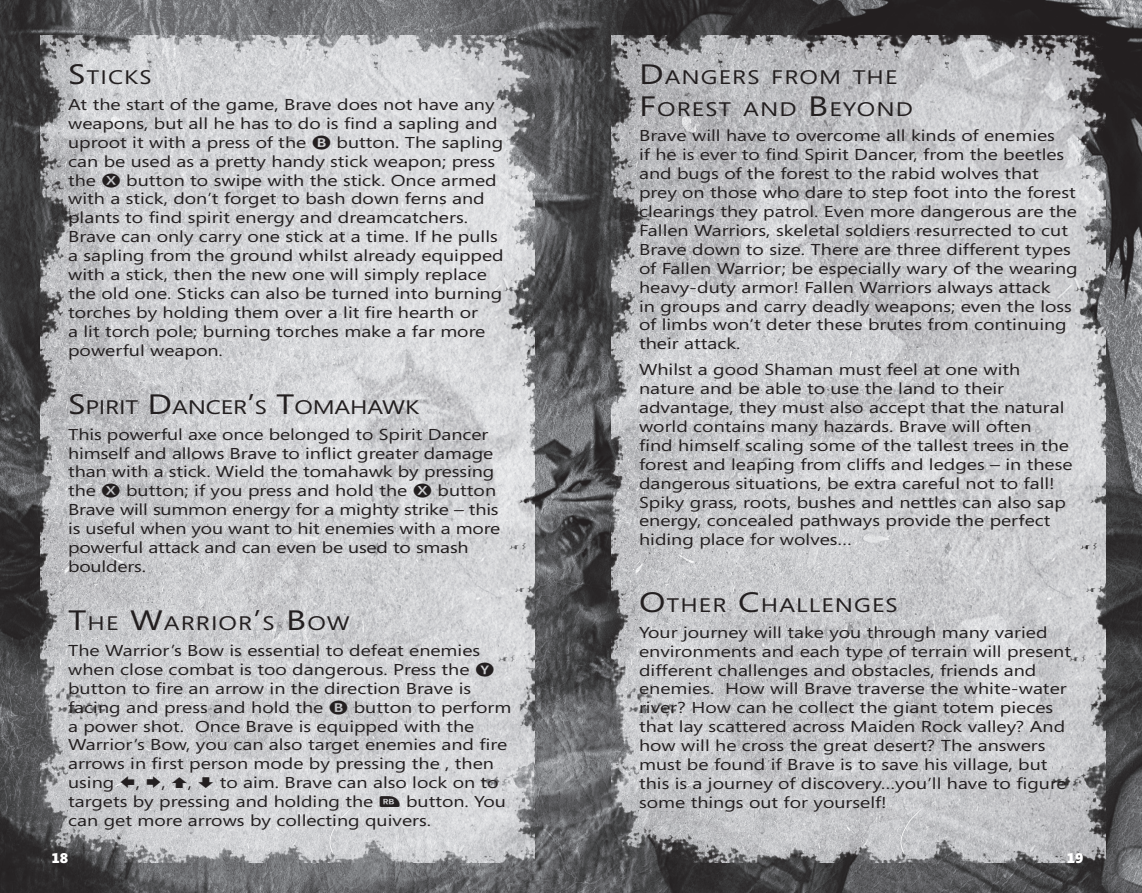
<style>
.page{position:relative;width:1142px;height:893px;background:#fff}
.page>*{position:absolute;margin:0;border:0;box-sizing:border-box;transform-origin:0 0}
.MM_Body{font:19.6px "Segoe";letter-spacing:.045em;color:#231f20;scale:1.25 1}
.MM_Body-2{font:19.6px "Segoe";letter-spacing:-.005em;color:#231f20;scale:1.25 1}
.MM_Body-3{font:15.75px/18.9px "Segoe";color:#231f20;scale:1.25 1}
.BDY_Page_Number{font:900 14px "Segoe";color:#fff}
.s1{font-size:28px}
</style>
<div class="page">
<img style="left:0;top:0;width:508px;height:893px">
<img style="left:508px;top:0;width:633px;height:893px">
<img style="left:40px;top:36px;width:494px;height:826px">
<img style="left:611px;top:36px;width:494px;height:826px">
<svg style="left:312px;top:135px;width:18px;height:14px"></svg>
<svg style="left:102px;top:173px;width:18px;height:14px"></svg>
<svg style="left:102px;top:484px;width:18px;height:14px"></svg>
<svg style="left:413px;top:484px;width:18px;height:14px"></svg>
<svg style="left:476px;top:662px;width:17px;height:14px"></svg>
<svg style="left:330px;top:700px;width:17px;height:14px"></svg>
<svg style="left:121px;top:776px;width:13px;height:12px"></svg>
<svg style="left:147px;top:776px;width:13px;height:12px"></svg>
<svg style="left:172px;top:777px;width:15px;height:11px"></svg>
<svg style="left:380px;top:796px;width:19px;height:11px"></svg>
<p class="MM_Body" style="left:68px;top:64px;width:68px"><span class="s1">S</span>TICKS</p>
<p class="MM_Body-3" style="left:68px;top:95px;width:345px">At the start of the game, Brave does not have any weapons, but all he has to do is find a sapling and uproot it with a press of the</p>
<p class="MM_Body-3" style="left:68px;top:132px;width:349px;text-indent:268px">button. The sapling can be used as a pretty handy stick weapon; press the</p>
<p class="MM_Body-3" style="left:68px;top:170px;width:350px;text-indent:58px">button to swipe with the stick. Once armed with a stick, don’t forget to bash down ferns and plants to find spirit energy and dreamcatchers.<br>Brave can only carry one stick at a time. If he pulls a sapling from the ground whilst already equipped with a stick, then the new one will simply replace the old one. Sticks can also be turned into burning torches by holding them over a lit fire hearth or<br>a lit torch pole; burning torches make a far more powerful weapon.</p>
<p class="MM_Body-2" style="left:68px;top:393px;width:282px"><span class="s1">S</span>PIRIT <span class="s1">D</span>ANCER<span class="s1">’</span>S <span class="s1">T</span>OMAHAWK</p>
<p class="MM_Body-3" style="left:68px;top:424px;width:342px">This powerful axe once belonged to Spirit Dancer himself and allows Brave to inflict greater damage than with a stick. Wield the tomahawk by pressing the</p>
<p class="MM_Body-3" style="left:126px;top:481px;width:226px">button; if you press and hold the</p>
<p class="MM_Body-3" style="left:68px;top:481px;width:347px;text-indent:369px">button<br>Brave will summon energy for a mighty strike – this is useful when you want to hit enemies with a more powerful attack and can even be used to smash boulders.</p>
<p class="MM_Body" style="left:68px;top:610px;width:227px"><span class="s1">T</span>HE <span class="s1">W</span>ARRIOR<span class="s1">’</span>S <span class="s1">B</span>OW</p>
<p class="MM_Body-3" style="left:68px;top:641px;width:331px">The Warrior’s Bow is essential to defeat enemies when close combat is too dangerous. Press the button to fire an arrow in the direction Brave is facing and press and hold the</p>
<p class="MM_Body-3" style="left:68px;top:697px;width:356px;text-indent:285px">button to perform a power shot. Once Brave is equipped with the Warrior’s Bow, you can also target enemies and fire arrows in first person mode by pressing the , then using</p>
<p class="MM_Body-3" style="left:68px;top:773px;width:346px;text-indent:120px">, ✓ to aim. Brave can also lock on to targets by pressing and holding the</p>
<p class="MM_Body-3" style="left:136px;top:773px;width:5px">,</p>
<p class="MM_Body-3" style="left:161px;top:773px;width:5px">,</p>
<p class="MM_Body-3" style="left:68px;top:792px;width:351px;text-indent:338px">button. You can get more arrows by collecting quivers.</p>
<p class="MM_Body" style="left:639px;top:64px;width:145px"><span class="s1">D</span>ANGERS FROM</p>
<p class="MM_Body" style="left:852px;top:64px;width:37px">THE</p>
<p class="MM_Body" style="left:639px;top:95px;width:221px"><span class="s1">F</span>OREST AND <span class="s1">B</span> EYOND</p>
<p class="MM_Body-3" style="left:639px;top:126px;width:352px">Brave will have to overcome all kinds of enemies<br>if he is ever to find Spirit Dancer, from the beetles and bugs of the forest to the rabid wolves that prey on those who dare to step foot into the forest clearings they patrol. Even more dangerous are the Fallen Warriors, skeletal soldiers resurrected to cut Brave down to size. There are three different types of Fallen Warrior; be especially wary of the wearing heavy-duty armor! Fallen Warriors always attack<br>in groups and carry deadly weapons; even the loss of limbs won’t deter these brutes from continuing their attack.</p>
<p class="MM_Body-3" style="left:639px;top:360px;width:348px">Whilst a good Shaman must feel at one with nature and be able to use the land to their advantage, they must also accept that the natural world contains many hazards. Brave will often<br>find himself scaling some of the tallest trees in the forest and leaping from cliffs and ledges – in these dangerous situations, be extra careful not to fall!<br>Spiky grass, roots, bushes and nettles can also sap energy, concealed pathways provide the perfect hiding place for wolves…</p>
<p class="MM_Body" style="left:639px;top:591px;width:208px"><span class="s1">O</span>THER <span class="s1">C</span>HALLENGES</p>
<p class="MM_Body-3" style="left:639px;top:622px;width:347px">Your journey will take you through many varied environments and each type of terrain will present different challenges and obstacles, friends and enemies. How will Brave traverse the white-water river? How can he collect the giant totem pieces that lay scattered across Maiden Rock valley? And how will he cross the great desert? The answers must be found if Brave is to save his village, but this is a journey of discovery…you’ll have to figure some things out for yourself!</p>
<p class="BDY_Page_Number" style="left:52px;top:848px;width:18px">18</p>
<p class="BDY_Page_Number" style="left:1066px;top:848px;width:18px">19</p>
</div>
